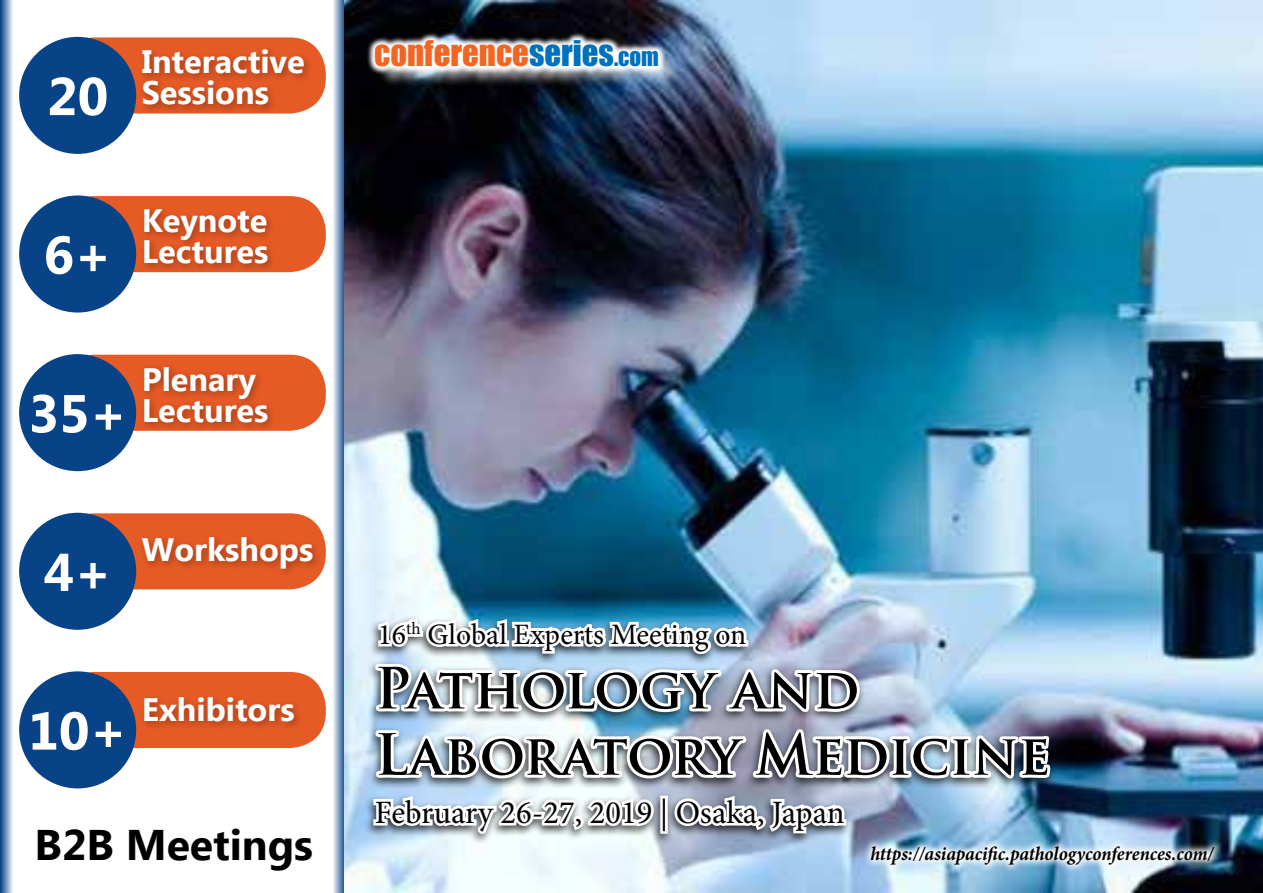
<style>
.page{position:relative;width:1263px;height:893px;background:#fff}
.page>*{position:absolute;margin:0;border:0;box-sizing:border-box;transform-origin:0 0}
.t1{font:700 55.2px/66.3px "Trajan Pro";letter-spacing:-.005em;color:#000}
.t2{font:700 53.25px "Ebrima";color:#fff}
.t3{font:700 42.75px "Ebrima";color:#000}
.t4{font:32.7px "Impact";color:#f26522}
.t5{font:32.55px "Minion Pro";color:#000}
.t6{font:700 32.4px/30.9px "Ebrima";color:#fff}
.t7{font:29.55px "Minion Pro";color:#000}
.t8{font:italic 700 19.5px "Minion Pro";letter-spacing:-.005em;color:#000;scale:.95 1}
.s1{color:#0072bc}
.s2{font-size:22.95px;color:#0072bc}
</style>
<div class="page">
<svg style="left:0;top:0;width:13px;height:893px;background:#7a99be"></svg>
<svg style="left:333px;top:0;width:12px;height:893px;background:#8da8c8"></svg>
<div style="left:58px;top:37px;width:268px;height:77px;background:#e65a25;border-radius:36px"></div>
<div style="left:19px;top:37px;width:117px;height:117px;background:#084388;border-radius:50%"></div>
<div style="left:138px;top:45px;width:176px;height:70px;background:#000;opacity:.3"></div>
<div style="left:58px;top:196px;width:268px;height:76px;background:#e65a25;border-radius:36px"></div>
<div style="left:19px;top:195px;width:117px;height:118px;background:#084388;border-radius:50%"></div>
<div style="left:140px;top:205px;width:137px;height:68px;background:#000;opacity:.3"></div>
<div style="left:58px;top:355px;width:268px;height:76px;background:#e65a25;border-radius:36px"></div>
<div style="left:19px;top:354px;width:117px;height:117px;background:#084388;border-radius:50%"></div>
<div style="left:140px;top:362px;width:137px;height:70px;background:#000;opacity:.3"></div>
<div style="left:58px;top:513px;width:268px;height:76px;background:#e65a25;border-radius:36px"></div>
<div style="left:19px;top:513px;width:117px;height:117px;background:#084388;border-radius:50%"></div>
<div style="left:138px;top:533px;width:184px;height:45px;background:#000;opacity:.3"></div>
<div style="left:58px;top:672px;width:268px;height:76px;background:#e65a25;border-radius:36px"></div>
<div style="left:19px;top:671px;width:117px;height:117px;background:#084388;border-radius:50%"></div>
<div style="left:140px;top:693px;width:164px;height:38px;background:#000;opacity:.3"></div>
<img style="left:345px;top:0;width:918px;height:893px">
<img style="left:1053px;top:837px;width:169px;height:36px">
<img style="left:371px;top:31px;width:682px;height:862px">
<h2 class="t2" style="left:47px;top:57px;width:63px">20</h2>
<p class="t6" style="left:142px;top:48px;width:165px">Interactive<br>Sessions</p>
<h2 class="t2" style="left:44px;top:215px;width:70px">6+</h2>
<p class="t6" style="left:142px;top:207px;width:128px">Keynote<br>Lectures</p>
<h2 class="t2" style="left:28px;top:374px;width:100px">35+</h2>
<p class="t6" style="left:142px;top:365px;width:128px">Plenary<br>Lectures</p>
<h2 class="t2" style="left:44px;top:532px;width:70px">4+</h2>
<p class="t6" style="left:142px;top:536px;width:173px">Workshops</p>
<h2 class="t2" style="left:28px;top:691px;width:100px">10+</h2>
<p class="t6" style="left:142px;top:696px;width:154px">Exhibitors</p>
<h3 class="t3" style="left:35px;top:813px;width:280px">B2B Meetings</h3>
<p class="t4" style="left:374px;top:28px;width:286px">CONFERENCE<span class="s1">SERIES</span><span class="s2">.COM</span></p>
<p class="t7" style="left:378px;top:615px;width:370px">16<sup>th</sup> Global Experts Meeting on</p>
<h1 class="t1" style="left:375px;top:656px;width:677px">Pathology and<br>Laboratory Medicine</h1>
<p class="t5" style="left:375px;top:791px;width:471px">February 26-27, 2019 | Osaka, Japan</p>
<p class="t8" style="left:870px;top:839px;width:363px">https://asiapacific.pathologyconferences.com/</p>
</div>
